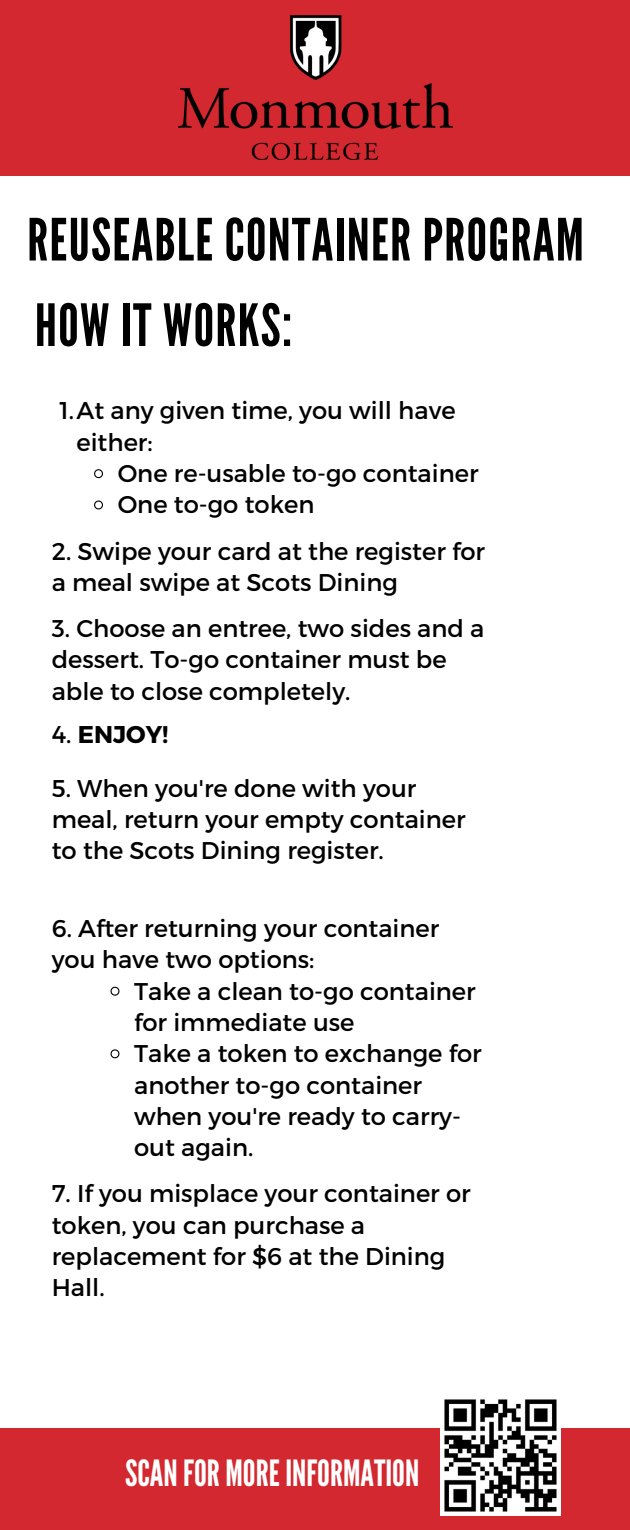
<style>
.page{position:relative;width:630px;height:1530px;background:#fff}
.page>*{position:absolute;margin:0;border:0;box-sizing:border-box;transform-origin:0 0}
.t1{font:58px "League Gothic";letter-spacing:.02em;color:#000}
.t2{font:36px "League Gothic";color:#fff}
.t3{font:24.25px/31.2px "Montserrat";color:#000}
.t4{font:700 24.25px "Montserrat";color:#000}
.s1{font-weight:400}
</style>
<div class="page">
<div style="left:0;top:0;width:630px;height:175px;background:#d3282f"></div>
<div style="left:0;top:1428px;width:630px;height:102px;background:#d3282f"></div>
<svg style="left:110px;top:986px;width:10px;height:10px"></svg>
<svg style="left:110px;top:1049px;width:10px;height:10px"></svg>
<svg style="left:94px;top:469px;width:9px;height:10px"></svg>
<svg style="left:94px;top:500px;width:9px;height:10px"></svg>
<img style="left:178px;top:15px;width:274px;height:145px">
<img style="left:440px;top:1399px;width:120px;height:116px">
<h2 class="t1" style="left:27px;top:206px;width:558px">REUSEABLE CONTAINER PROGRAM</h2>
<p class="t1" style="left:35px;top:292px;width:259px">HOW IT WORKS:</p>
<p class="t3" style="left:77px;top:394px;width:381px;text-indent:-17px">1.At any given time, you will have either:</p>
<p class="t3" style="left:118px;top:457px;width:362px">One re-usable to-go container</p>
<p class="t3" style="left:118px;top:488px;width:198px">One to-go token</p>
<p class="t3" style="left:52px;top:534px;width:435px">2. Swipe your card at the register for a meal swipe at Scots Dining</p>
<h1 class="t3" style="left:52px;top:612px;width:434px">3. Choose an entree, two sides and a dessert. To-go container must be able to close completely.</h1>
<h1 class="t4" style="left:52px;top:719px;width:118px"><span class="s1">4.</span> ENJOY!</h1>
<p class="t3" style="left:52px;top:771px;width:415px">5. When you're done with your meal, return your empty container to the Scots Dining register.</p>
<p class="t3" style="left:52px;top:911px;width:389px">6. After returning your container you have two options:</p>
<p class="t3" style="left:134px;top:974px;width:349px">Take a clean to-go container for immediate use<br>Take a token to exchange for another to-go container when you're ready to carry&shy;out again.</p>
<p class="t3" style="left:52px;top:1177px;width:420px">7. If you misplace your container or token, you can purchase a replacement for $6 at the Dining<br>Hall.</p>
<p class="t2" style="left:125px;top:1452px;width:296px">SCANFOR MORE INFORMATION</p>
</div>
